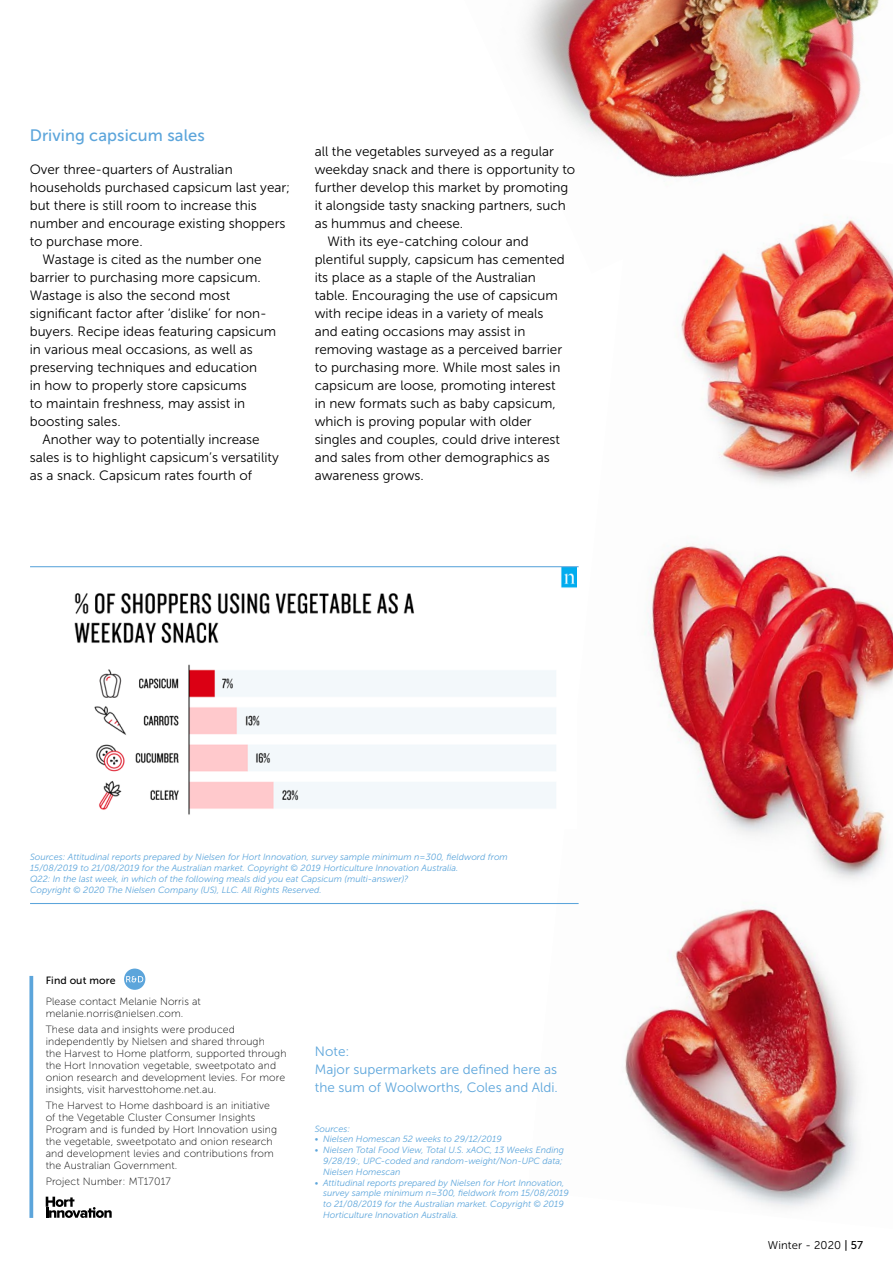
<style>
.page{position:relative;width:893px;height:1263px;background:#fff}
.page>*{position:absolute;margin:0;border:0;box-sizing:border-box;transform-origin:0 0}
.Sub_Heading{font:16.5px "Museo Sans 500";letter-spacing:.005em;color:#5ca5db}
.Body{font:13.5px/18px "Museo Sans 300";color:#000}
.First_Paragraph{font:13.5px/18px "Museo Sans 300";color:#000}
.First_Paragraph-2{font:13.5px/18px "Museo Sans 300";color:#5ca5db}
.t1{font:11.25px "Museo Sans 300";letter-spacing:.01em;color:#000}
.Info{font:10.5px/12px "Museo Sans 100";letter-spacing:.01em;color:#000}
.Info_Heading{font:10.5px "Museo Sans 500";letter-spacing:.01em;color:#000}
.Image_Caption{font:italic 9px/10.8px "Museo Sans 300";color:#5ca5db}
.s1{font-family:"Museo Sans 500"}
</style>
<div class="page">
<img style="left:577px;top:273px;width:316px;height:935px">
<img style="left:526px;top:0;width:367px;height:273px">
<img style="left:52px;top:567px;width:525px;height:248px">
<hr style="left:30px;top:566px;width:549px;height:1px;background:#5ca5db">
<hr style="left:30px;top:903px;width:549px;height:1px;background:#5ca5db">
<div style="left:124px;top:968px;width:21px;height:22px;background:#5ca5db;border-radius:50%"></div>
<svg style="left:126px;top:976px;width:17px;height:6px"></svg>
<svg style="left:46px;top:1197px;width:66px;height:21px"></svg>
<svg style="left:29px;top:976px;width:4px;height:242px"></svg>
<p class="Sub_Heading" style="left:30px;top:126px;width:176px">Driving capsicum sales</p>
<p class="First_Paragraph" style="left:30px;top:160px;width:262px">Over three-quarters of Australian households purchased capsicum last year; but there is still room to increase this number and encourage existing shoppers to purchase more.</p>
<p class="Body" style="left:30px;top:250px;width:248px;text-indent:13px">Wastage is cited as the number one barrier to purchasing more capsicum.<br>Wastage is also the second most significant factor after ‘dislike’ for non&shy;buyers. Recipe ideas featuring capsicum in various meal occasions, as well as preserving techniques and education<br>in how to properly store capsicums<br>to maintain freshness, may assist in boosting sales.</p>
<p class="Body" style="left:30px;top:430px;width:250px;text-indent:13px">Another way to potentially increase sales is to highlight capsicum’s versatility as a snack. Capsicum rates fourth of</p>
<p class="Body" style="left:315px;top:142px;width:262px">all the vegetables surveyed as a regular weekday snack and there is opportunity to further develop this market by promoting it alongside tasty snacking partners, such as hummus and cheese.</p>
<p class="Body" style="left:315px;top:232px;width:252px;text-indent:13px">With its eye-catching colour and plentiful supply, capsicum has cemented its place as a staple of the Australian table. Encouraging the use of capsicum with recipe ideas in a variety of meals and eating occasions may assist in removing wastage as a perceived barrier to purchasing more. While most sales in capsicum are loose, promoting interest in new formats such as baby capsicum, which is proving popular with older singles and couples, could drive interest and sales from other demographics as awareness grows.</p>
<p class="Image_Caption" style="left:30px;top:852px;width:479px">Sources: Attitudinal reports prepared by Nielsen for Hort Innovation, survey sample minimum n=300, fieldword from<br>15/08/2019 to 21/08/2019 for the Australian market. Copyright © 2019 Horticulture Innovation Australia.</p>
<p class="Image_Caption" style="left:30px;top:873px;width:380px">Q22: In the last week, in which of the following meals did you eat Capsicum (multi-answer)?</p>
<p class="Image_Caption" style="left:30px;top:884px;width:293px">Copyright © 2020 The Nielsen Company (US), LLC. All Rights Reserved.</p>
<p class="Info_Heading" style="left:46px;top:975px;width:71px">Find out more</p>
<p class="Info" style="left:46px;top:995px;width:157px">Please contact Melanie Norris at melanie.norris@nielsen.com.</p>
<p class="Info" style="left:46px;top:1023px;width:242px">These data and insights were produced independently by Nielsen and shared through<br>the Harvest to Home platform, supported through the Hort Innovation vegetable, sweetpotato and onion research and development levies. For more insights, visit harvesttohome.net.au.</p>
<p class="Info" style="left:46px;top:1100px;width:233px">The Harvest to Home dashboard is an initiative of the Vegetable Cluster Consumer Insights Program and is funded by Hort Innovation using the vegetable, sweetpotato and onion research and development levies and contributions from the Australian Government.</p>
<p class="Info" style="left:46px;top:1176px;width:127px">Project Number: MT17017</p>
<p class="First_Paragraph-2" style="left:315px;top:1042px;width:36px">Note:</p>
<p class="First_Paragraph-2" style="left:315px;top:1060px;width:244px">Major supermarkets are defined here as the sum of Woolworths, Coles and Aldi.</p>
<p class="Image_Caption" style="left:315px;top:1123px;width:37px">Sources:</p>
<p class="Image_Caption" style="left:315px;top:1134px;width:189px">• Nielsen Homescan 52 weeks to 29/12/2019</p>
<p class="Image_Caption" style="left:323px;top:1145px;width:242px;text-indent:-9px">• Nielsen Total Food View, Total U.S. xAOC, 13 Weeks Ending<br>9/28/19:, UPC-coded and random-weight/Non-UPC data;<br>Nielsen Homescan</p>
<p class="Image_Caption" style="left:323px;top:1177px;width:247px;text-indent:-9px">• Attitudinal reports prepared by Nielsen for Hort Innovation, survey sample minimum n=300, fieldwork from 15/08/2019 to 21/08/2019 for the Australian market. Copyright © 2019<br>Horticulture Innovation Australia.</p>
<p class="t1" style="left:768px;top:1239px;width:97px">Winter - 2020 <span class="s1">| 57</span></p>
</div>
